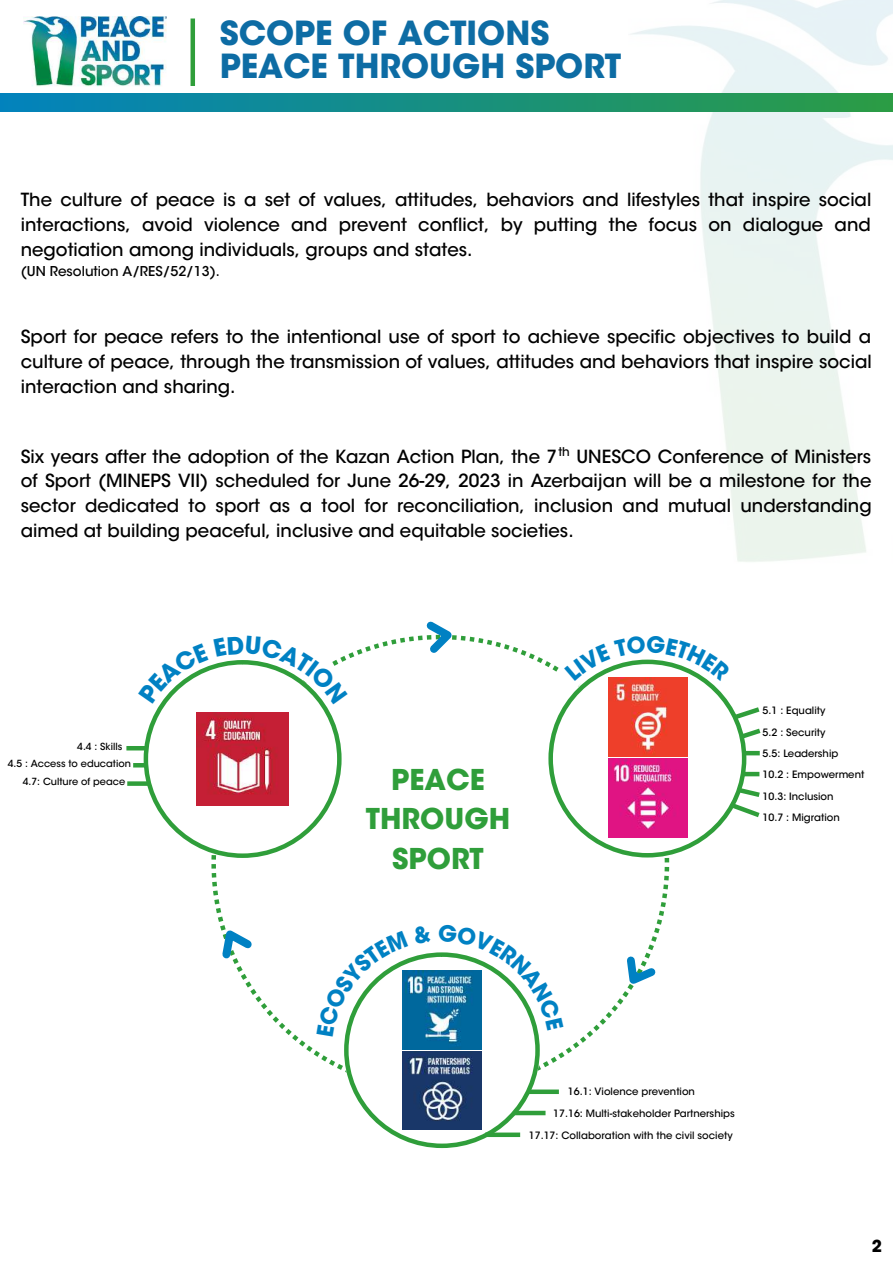
<style>
.page{position:relative;width:893px;height:1264px;background:#fff}
.page>*{position:absolute;margin:0;border:0;box-sizing:border-box;transform-origin:0 0}
.t1{font:700 33px/32.5px "ITC Avant Garde Std";color:#0d6ca4}
.t2{font:700 28.5px/39.3px "ITC Avant Garde Std";color:#2f9e3a;text-align:center}
.t3{font:500 18px/24.8px "ITC Avant Garde Std";color:#000;text-align:justify}
.t4{font:700 16.5px "ITC Avant Garde Std";color:#000}
.t5{font:500 13.5px "ITC Avant Garde Std";color:#000}
.t6{font:500 12px "ITC Avant Garde Std";color:#000}
.t7{font:500 10.05px/21.3px "ITC Avant Garde Std";color:#000}
.t8{font:500 9.75px "ITC Avant Garde Std";color:#000}
</style>
<div class="page">
<img style="left:628px;top:0;width:264px;height:562px">
<svg style="left:211px;top:636px;width:458px;height:421px"></svg>
<svg style="left:211px;top:912px;width:51px;height:57px"></svg>
<svg style="left:418px;top:621px;width:45px;height:40px"></svg>
<svg style="left:607px;top:945px;width:59px;height:57px"></svg>
<svg style="left:133px;top:763px;width:5px;height:4px"></svg>
<svg style="left:127px;top:781px;width:11px;height:4px"></svg>
<hr style="left:126px;top:746px;width:22px;height:4px;background:#2f9e3a">
<img style="left:24px;top:17px;width:143px;height:70px">
<svg style="left:0;top:94px;width:892px;height:18px;background:#168f80"></svg>
<div style="left:190px;top:19px;width:5px;height:67px;background:#2f9e3a"></div>
<svg style="left:138px;top:636px;width:210px;height:222px"></svg>
<svg style="left:548px;top:636px;width:213px;height:221px"></svg>
<svg style="left:316px;top:924px;width:247px;height:224px"></svg>
<h1 class="t1" style="left:220px;top:21px;width:403px">SCOPE OF ACTIONS<br>PEACE THROUGH SPORT</h1>
<p class="t3" style="left:21px;top:189px;width:852px">The culture of peace is a set of values, attitudes, behaviors and lifestyles that inspire social interactions, avoid violence and prevent conflict, by putting the focus on dialogue and negotiation among individuals, groups and states.</p>
<p class="t5" style="left:21px;top:266px;width:200px">(UN Resolution A/RES/52/13).</p>
<p class="t3" style="left:21px;top:327px;width:852px">Sport for peace refers to the intentional use of sport to achieve specific objectives to build a culture of peace, through the transmission of values, attitudes and behaviors that inspire social interaction and sharing.</p>
<p class="t6" style="left:558px;top:447px;width:13px">th</p>
<p class="t3" style="left:21px;top:446px;width:852px">Six years after the adoption of the Kazan Action Plan, the 7 UNESCO Conference of Ministers of Sport (MINEPS VII) scheduled for June 26-29, 2023 in Azerbaijan will be a milestone for the sector dedicated to sport as a tool for reconciliation, inclusion and mutual understanding aimed at building peaceful, inclusive and equitable societies.</p>
<p class="t8" style="left:77px;top:742px;width:47px">4.4 : Skills</p>
<p class="t8" style="left:8px;top:760px;width:125px">4.5 : Access to education</p>
<p class="t8" style="left:23px;top:777px;width:104px">4.7: Culture of peace</p>
<h2 class="t2" style="left:366px;top:763px;width:146px">PEACE<br>THROUGH<br>SPORT</h2>
<p class="t7" style="left:762px;top:701px;width:103px">5.1 : Equality<br>5.2 : Security<br>5.5: Leadership<br>10.2 : Empowerment<br>10.3: Inclusion<br>10.7 : Migration</p>
<p class="t7" style="left:568px;top:1081px;width:129px">16.1: Violence prevention</p>
<p class="t7" style="left:553px;top:1103px;width:183px">17.16: Multi-stakeholder Partnerships</p>
<p class="t7" style="left:529px;top:1125px;width:205px">17.17: Collaboration with the civil society</p>
<p class="t4" style="left:871px;top:1239px;width:12px">2</p>
</div>
